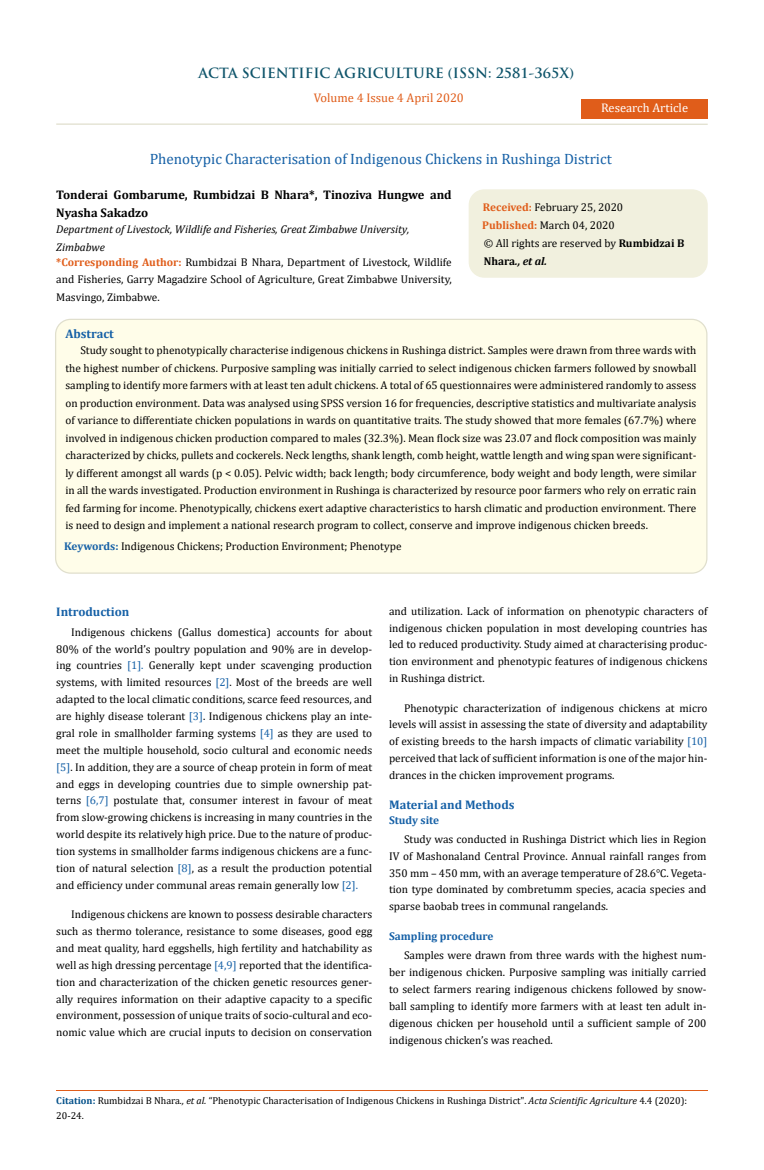
<style>
.page{position:relative;width:764px;height:1170px;background:#fff}
.page>*{position:absolute;margin:0;border:0;box-sizing:border-box;transform-origin:0 0}
.t1{font:15px "Cambria";color:#1560a6}
.t2{font:700 13.75px "Trajan Pro";color:#0e546a}
.t3{font:700 12.5px/17.5px "Cambria";color:#000}
.t4{font:700 12.5px "Cambria";color:#1560a6}
.t5{font:12.5px "Cambria";color:#e05d1a}
.t6{font:12.5px "Cambria";color:#fff}
.t7{font:11.25px/16.9px "Cambria";color:#000;text-align:justify}
.t8{font:italic 11.25px/17.5px "Cambria";color:#000}
.t9{font:700 11.25px "Cambria";color:#1560a6}
.t10{font:10px/15px "Cambria";color:#000}
.s1{font-weight:700;color:#e05d1a}
.s2{font-weight:700}
.s3{font-weight:700;font-style:italic}
.s4{font-weight:700;color:#1560a6}
.s5{color:#1560a6}
.s6{font-weight:700;color:#035089}
.s7{font-style:italic}
</style>
<div class="page">
<div style="left:581px;top:99px;width:126px;height:20px;background:#e05d1a"></div>
<div style="left:56px;top:319px;width:651px;height:254px;background:#fffde9;border-radius:15px"></div>
<div style="left:55px;top:319px;width:652px;height:255px;border:1px solid #e0dfcd;border-radius:15px"></div>
<div style="left:469px;top:190px;width:238px;height:87px;background:#f1f0de;border-radius:15px"></div>
<div style="left:469px;top:189px;width:238px;height:89px;border:1px solid #f1f0de;border-radius:15px"></div>
<hr style="left:56px;top:123px;width:651px;height:2px;background:#e0dfcd">
<hr style="left:56px;top:1090px;width:651px;height:1px;background:#e05d1a">
<p class="t2" style="left:199px;top:64px;width:377px">ACTA SCIENTIFIC AGRICULTURE (ISSN: 2581-365X)</p>
<p class="t5" style="left:314px;top:91px;width:152px">Volume 4 Issue 4 April 2020</p>
<p class="t6" style="left:601px;top:100px;width:89px">Research Article</p>
<h1 class="t1" style="left:150px;top:150px;width:463px">Phenotypic Characterisation of Indigenous Chickens in Rushinga District</h1>
<p class="t3" style="left:56px;top:186px;width:397px">Tonderai Gombarume, Rumbidzai B Nhara*, Tinoziva Hungwe and<br>Nyasha Sakadzo</p>
<p class="t8" style="left:56px;top:220px;width:354px">Department of Livestock, Wildlife and Fisheries, Great Zimbabwe University,<br>Zimbabwe</p>
<p class="t7" style="left:56px;top:253px;width:397px;line-height:17.5px"><span class="s1">*Corresponding Author:</span> Rumbidzai B Nhara, Department of Livestock, Wildlife and Fisheries, Garry Magadzire School of Agriculture, Great Zimbabwe University, Masvingo, Zimbabwe.</p>
<p class="t7" style="left:482px;top:199px;width:204px;line-height:17.9px;text-align:left"><span class="s1">Received:</span> February 25, 2020<br><span class="s1">Published:</span> March 04, 2020<br>© All rights are reserved by <span class="s2">Rumbidzai B<br>Nhara</span><span class="s3">., et al.</span></p>
<p class="t4" style="left:65px;top:325px;width:50px">Abstract</p>
<p class="t7" style="left:65px;top:342px;width:632px;line-height:17.5px;text-indent:15px">Study sought to phenotypically characterise indigenous chickens in Rushinga district. Samples were drawn from three wards with the highest number of chickens. Purposive sampling was initially carried to select indigenous chicken farmers followed by snowball sampling to identify more farmers with at least ten adult chickens. A total of 65 questionnaires were administered randomly to assess on production environment. Data was analysed using SPSS version 16 for frequencies, descriptive statistics and multivariate analysis of variance to differentiate chicken populations in wards on quantitative traits. The study showed that more females (67.7%) where involved in indigenous chicken production compared to males (32.3%). Mean flock size was 23.07 and flock composition was mainly characterized by chicks, pullets and cockerels. Neck lengths, shank length, comb height, wattle length and wing span were significant&shy;ly different amongst all wards (p &lt; 0.05). Pelvic width; back length; body circumference, body weight and body length, were similar in all the wards investigated. Production environment in Rushinga is characterized by resource poor farmers who rely on erratic rain fed farming for income. Phenotypically, chickens exert adaptive characteristics to harsh climatic and production environment. There is need to design and implement a national research program to collect, conserve and improve indigenous chicken breeds.</p>
<p class="t7" style="left:64px;top:538px;width:339px"><span class="s4">Keywords:</span> Indigenous Chickens; Production Environment; Phenotype</p>
<p class="t4" style="left:56px;top:603px;width:75px">Introduction</p>
<p class="t7" style="left:56px;top:623px;width:317px;text-indent:15px">Indigenous chickens (Gallus domestica) accounts for about 80% of the world’s poultry population and 90% are in develop&shy;ing countries <span class="s5">[1].</span> Generally kept under scavenging production systems, with limited resources <span class="s5">[2]</span>. Most of the breeds are well adapted to the local climatic conditions, scarce feed resources, and are highly disease tolerant <span class="s5">[3]</span>. Indigenous chickens play an inte&shy;gral role in smallholder farming systems <span class="s5">[4]</span> as they are used to meet the multiple household, socio cultural and economic needs <span class="s5">[5]</span>. In addition, they are a source of cheap protein in form of meat and eggs in developing countries due to simple ownership pat&shy;terns <span class="s5">[6,7]</span> postulate that, consumer interest in favour of meat from slow-growing chickens is increasing in many countries in the world despite its relatively high price. Due to the nature of produc&shy;tion systems in smallholder farms indigenous chickens are a func&shy;tion of natural selection <span class="s5">[8]</span>, as a result the production potential and efficiency under communal areas remain generally low <span class="s5">[2].</span></p>
<p class="t7" style="left:56px;top:906px;width:317px;text-indent:15px">Indigenous chickens are known to possess desirable characters such as thermo tolerance, resistance to some diseases, good egg and meat quality, hard eggshells, high fertility and hatchability as well as high dressing percentage <span class="s5">[4,9]</span> reported that the identifica&shy;tion and characterization of the chicken genetic resources gener&shy;ally requires information on their adaptive capacity to a specific environment, possession of unique traits of socio-cultural and eco&shy;nomic value which are crucial inputs to decision on conservation</p>
<p class="t7" style="left:389px;top:602px;width:320px">and utilization. Lack of information on phenotypic characters of indigenous chicken population in most developing countries has led to reduced productivity. Study aimed at characterising produc&shy;tion environment and phenotypic features of indigenous chickens in Rushinga district.</p>
<p class="t7" style="left:389px;top:699px;width:320px;text-indent:15px">Phenotypic characterization of indigenous chickens at micro levels will assist in assessing the state of diversity and adaptability of existing breeds to the harsh impacts of climatic variability <span class="s5">[10] </span>perceived that lack of sufficient information is one of the major hin&shy;drances in the chicken improvement programs.</p>
<p class="t4" style="left:389px;top:795px;width:127px">Material and Methods</p>
<p class="t7" style="left:389px;top:830px;width:319px;text-indent:15px">Study was conducted in Rushinga District which lies in Region IV of Mashonaland Central Province. Annual rainfall ranges from 350 mm – 450 mm, with an average temperature of 28.6℃. Vegeta&shy;tion type dominated by combretumm species, acacia species and sparse baobab trees in communal rangelands.</p>
<p class="t9" style="left:389px;top:812px;width:52px">Study site</p>
<p class="t9" style="left:389px;top:929px;width:106px">Sampling procedure</p>
<p class="t7" style="left:389px;top:947px;width:319px;text-indent:15px">Samples were drawn from three wards with the highest num&shy;ber indigenous chicken. Purposive sampling was initially carried to select farmers rearing indigenous chickens followed by snow&shy;ball sampling to identify more farmers with at least ten adult in&shy;digenous chicken per household until a sufficient sample of 200 indigenous chicken’s was reached.</p>
<p class="t10" style="left:56px;top:1093px;width:632px"><span class="s6">Citation:</span> Rumbidzai B Nhara<span class="s7">., et al.</span> “Phenotypic Characterisation of Indigenous Chickens in Rushinga District". <span class="s7">Acta Scientific Agriculture</span> 4.4 (2020):<br>20-24.</p>
</div>
